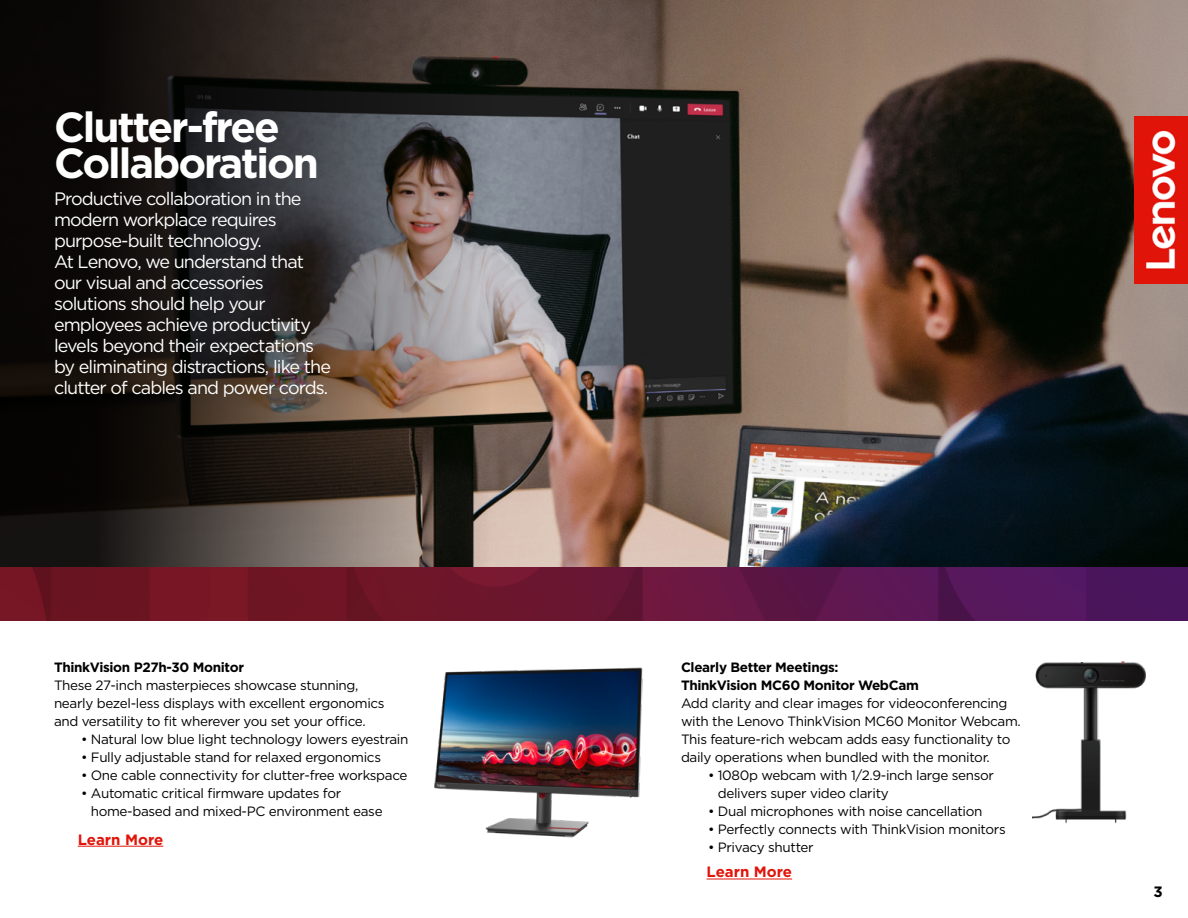
<style>
.page{position:relative;width:1188px;height:918px;background:#fff}
.page>*{position:absolute;margin:0;border:0;box-sizing:border-box;transform-origin:0 0}
.t1{font:700 42px/36px "Gotham";letter-spacing:-.05em;color:#fff}
.t2{font:18px/21px "Gotham";letter-spacing:-.05em;color:#fff}
.t3{font:700 15px "Gotham";color:#e1140a}
.t4{font:700 15px "Gotham";color:#000}
.t5{font:13.5px/18px "Gotham";letter-spacing:-.025em;color:#000}
.t6{font:700 13.5px/18px "Gotham";letter-spacing:-.025em;color:#000}
</style>
<div class="page">
<img style="left:521px;top:0;width:667px;height:567px">
<img style="left:1134px;top:117px;width:54px;height:167px">
<svg style="left:0;top:0;width:521px;height:567px;background:#3a3430"></svg>
<img style="left:434px;top:667px;width:209px;height:171px">
<img style="left:1032px;top:661px;width:114px;height:163px">
<hr style="left:78px;top:846px;width:85px;height:1px;background:#e1140a">
<hr style="left:707px;top:879px;width:85px;height:1px;background:#e1140a">
<img style="left:0;top:567px;width:1188px;height:54px">
<h1 class="t1" style="left:54px;top:108px;width:267px">Clutter-free<br>Collaboration</h1>
<p class="t2" style="left:54px;top:187px;width:279px">Productive collaboration in the modern workplace requires purpose-built technology.<br>At Lenovo, we understand that our visual and accessories solutions should help your employees achieve productivity levels beyond their expectations by eliminating distractions, like the clutter of cables and power cords.</p>
<p class="t6" style="left:54px;top:658px;width:191px">ThinkVision P27h-30 Monitor</p>
<p class="t5" style="left:54px;top:676px;width:332px">These 27-inch masterpieces showcase stunning, nearly bezel-less displays with excellent ergonomics and versatility to fit wherever you set your office.</p>
<p class="t5" style="left:81px;top:730px;width:329px">• Natural low blue light technology lowers eyestrain</p>
<p class="t5" style="left:81px;top:748px;width:302px">• Fully adjustable stand for relaxed ergonomics</p>
<p class="t5" style="left:81px;top:766px;width:328px">• One cable connectivity for clutter-free workspace</p>
<p class="t5" style="left:91px;top:784px;width:293px;text-indent:-10px">• Automatic critical firmware updates for home-based and mixed-PC environment ease</p>
<p class="t3" style="left:78px;top:829px;width:87px">Learn More</p>
<p class="t6" style="left:681px;top:658px;width:239px">Clearly Better Meetings:<br>ThinkVision MC60 Monitor WebCam</p>
<p class="t5" style="left:681px;top:694px;width:341px">Add clarity and clear images for videoconferencing with the Lenovo ThinkVision MC60 Monitor Webcam.<br>This feature-rich webcam adds easy functionality to daily operations when bundled with the monitor.</p>
<p class="t5" style="left:718px;top:766px;width:278px;text-indent:-10px">• 1080p webcam with 1/2.9-inch large sensor delivers super video clarity</p>
<p class="t5" style="left:708px;top:802px;width:276px">• Dual microphones with noise cancellation</p>
<p class="t5" style="left:708px;top:820px;width:299px">• Perfectly connects with ThinkVision monitors</p>
<p class="t5" style="left:708px;top:838px;width:107px">• Privacy shutter</p>
<p class="t3" style="left:707px;top:862px;width:87px">Learn More</p>
<p class="t4" style="left:1153px;top:881px;width:11px">3</p>
</div>
